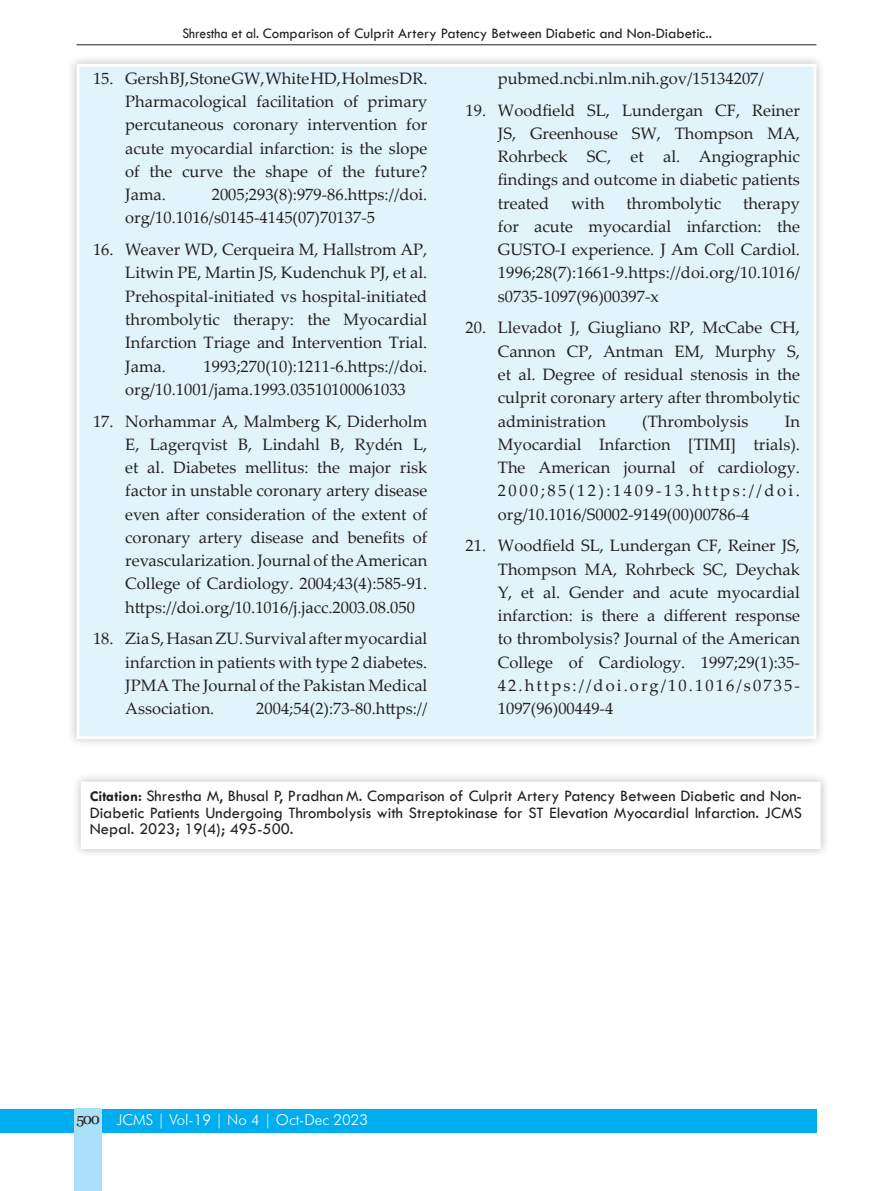
<style>
.page{position:relative;width:893px;height:1191px;background:#fff}
.page>*{position:absolute;margin:0;border:0;box-sizing:border-box;transform-origin:0 0}
.Bibliography1{font:16.5px/23.2px "Palatino Linotype";color:#231f20;text-align:justify}
.t1{font:16.5px/16.5px "Tw Cen";color:#231f20;text-align:justify}
.t2{font:15px "Tw Cen";color:#231f20;scale:.9 1}
.t3{font:300 15px "Futura BT";color:#fff}
.s1{font-weight:700;font-size:15px}
.s2{font-family:"Georgia";font-weight:400;color:#231f20}
</style>
<div class="page">
<div style="left:0;top:1109px;width:816px;height:23px;background:#00aeef"></div>
<div style="left:74px;top:1108px;width:28px;height:83px;background:#aae0f9"></div>
<div style="left:67px;top:55px;width:759px;height:693px;background:#231f20;opacity:.3"></div>
<div style="left:77px;top:64px;width:739px;height:675px;background:#e1f4fc;border:3px solid #fff"></div>
<div style="left:72px;top:772px;width:758px;height:86px;background:#231f20;opacity:.3"></div>
<div style="left:81px;top:781px;width:740px;height:68px;background:#fff;border:3px solid #fff"></div>
<hr style="left:77px;top:44px;width:739px;height:1px;background:#231f20">
<p class="t2" style="left:182px;top:24px;width:590px">Shrestha et al. Comparison of Culprit Artery Patency Between Diabetic and Non-Diabetic..</p>
<p class="Bibliography1" style="left:125px;top:66px;width:304px;text-indent:-32px">15. Gersh BJ, Stone GW, White HD, Holmes DR.<br>Pharmacological facilitation of primary percutaneous coronary intervention for acute myocardial infarction: is the slope of the curve the shape of the future?<br>Jama.</p>
<p class="Bibliography1" style="left:125px;top:182px;width:304px;text-indent:86px">2005;293(8):979-86.https://doi. org/10.1016/s0145-4145(07)70137-5</p>
<p class="Bibliography1" style="left:125px;top:237px;width:304px;text-indent:-32px">16. Weaver WD, Cerqueira M, Hallstrom AP, Litwin PE, Martin JS, Kudenchuk PJ, et al.<br>Prehospital-initiated vs hospital-initiated thrombolytic therapy: the Myocardial Infarction Triage and Intervention Trial.<br>Jama.</p>
<p class="Bibliography1" style="left:125px;top:353px;width:304px;text-indent:78px">1993;270(10):1211-6.https://doi. org/10.1001/jama.1993.03510100061033</p>
<p class="Bibliography1" style="left:125px;top:408px;width:304px;text-indent:-32px">17. Norhammar A, Malmberg K, Diderholm E, Lagerqvist B, Lindahl B, Rydén L, et al. Diabetes mellitus: the major risk factor in unstable coronary artery disease even after consideration of the extent of coronary artery disease and benefits of revascularization. Journal of the American College of Cardiology. 2004;43(4):585-91. https://doi.org/10.1016/j.jacc.2003.08.050</p>
<p class="Bibliography1" style="left:125px;top:626px;width:304px;text-indent:-32px">18. Zia S, Hasan ZU. Survival after myocardial infarction in patients with type 2 diabetes.<br>JPMA The Journal of the Pakistan Medical Association.</p>
<p class="Bibliography1" style="left:256px;top:696px;width:173px">2004;54(2):73-80.https://</p>
<p class="Bibliography1" style="left:498px;top:66px;width:267px">pubmed.ncbi.nlm.nih.gov/15134207/</p>
<p class="Bibliography1" style="left:498px;top:98px;width:304px;text-indent:-32px">19. Woodfield SL, Lundergan CF, Reiner JS, Greenhouse SW, Thompson MA, Rohrbeck SC, et al. Angiographic findings and outcome in diabetic patients treated</p>
<p class="Bibliography1" style="left:498px;top:191px;width:304px;text-indent:245px">therapy for acute myocardial infarction: the GUSTO-I experience. J Am Coll Cardiol.<br>1996;28(7):1661-9.https://doi.org/10.1016/ s0735-1097(96)00397-x</p>
<p class="Bibliography1" style="left:498px;top:315px;width:304px;text-indent:-32px">20. Llevadot J, Giugliano RP, McCabe CH, Cannon CP, Antman EM, Murphy S, et al. Degree of residual stenosis in the culprit coronary artery after thrombolytic administration</p>
<p class="Bibliography1" style="left:571px;top:191px;width:35px">with</p>
<p class="Bibliography1" style="left:627px;top:191px;width:96px">thrombolytic</p>
<p class="Bibliography1" style="left:498px;top:408px;width:304px;text-indent:287px">In Myocardial Infarction [TIMI] trials).<br>The American journal of cardiology.<br>2000;85(12):1409-13.https://doi. org/10.1016/S0002-9149(00)00786-4</p>
<p class="Bibliography1" style="left:498px;top:533px;width:304px;text-indent:-32px">21. Woodfield SL, Lundergan CF, Reiner JS, Thompson MA, Rohrbeck SC, Deychak Y, et al. Gender and acute myocardial infarction: is there a different response to thrombolysis? Journal of the American College of Cardiology. 1997;29(1):35- 42.https://doi.org/10.1016/s0735- 1097(96)00449-4</p>
<p class="Bibliography1" style="left:642px;top:408px;width:108px">(Thrombolysis</p>
<p class="t1" style="left:90px;top:787px;width:714px"><span class="s1">Citation:</span> Shrestha M, Bhusal P, Pradhan M. Comparison of Culprit Artery Patency Between Diabetic and Non-Diabetic Patients Undergoing Thrombolysis with Streptokinase for ST Elevation Myocardial Infarction. JCMS Nepal. 2023; 19(4); 495-500.</p>
<p class="t3" style="left:76px;top:1111px;width:293px"><span class="s2">500</span> JCMS | Vol-19 | No 4 | Oct-Dec 2023</p>
</div>
